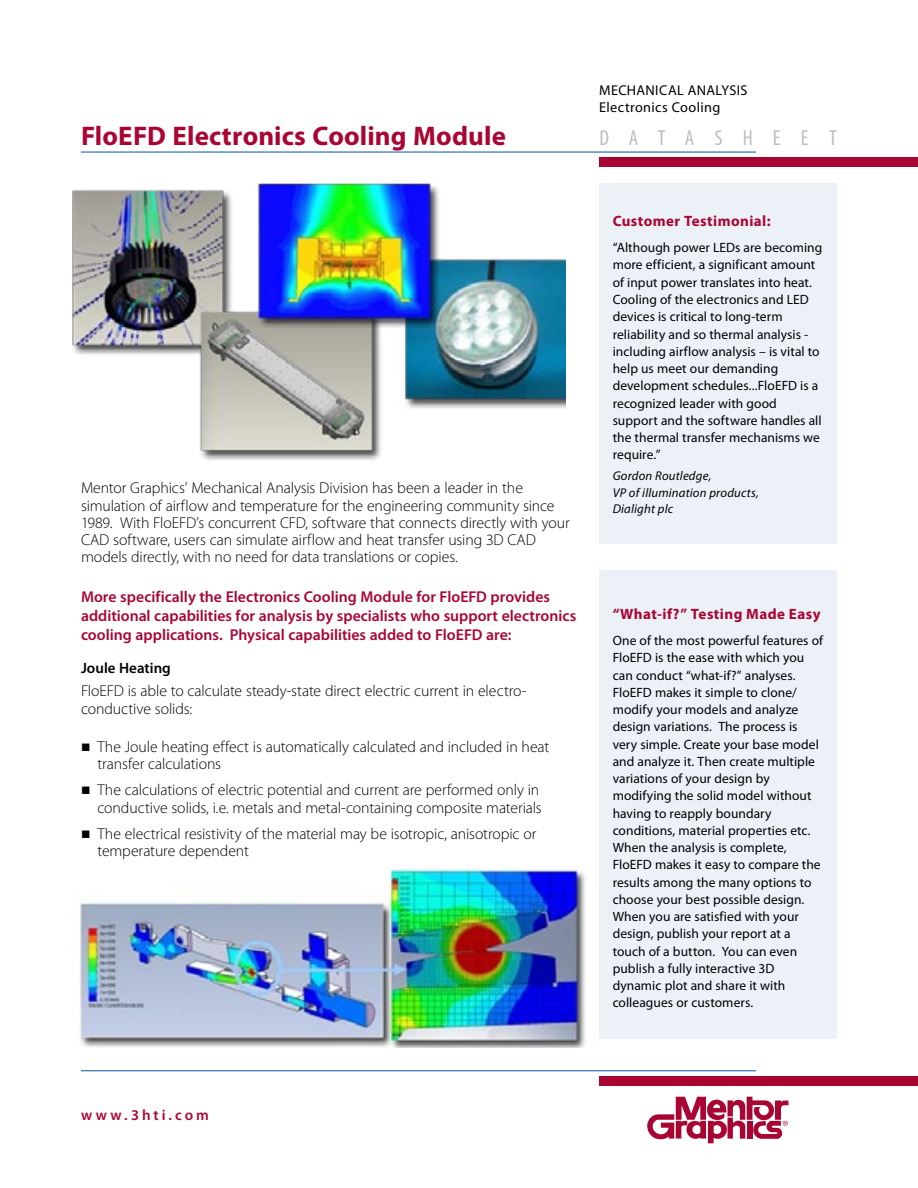
<style>
.page{position:relative;width:918px;height:1188px;background:#fff}
.page>*{position:absolute;margin:0;border:0;box-sizing:border-box;transform-origin:0 0}
.t1{font:700 27px "Myriad Pro";letter-spacing:.005em;color:#a90533}
.t2{font:condensed 21.75px "Myriad Pro";letter-spacing:.925em;color:#bcbec0}
.t3{font:300 15.75px/17.2px "Myriad Pro";letter-spacing:-.005em;color:#000}
.t4{font:600 15.75px/18.9px "Myriad Pro";color:#a90533}
.t5{font:700 15px "Myriad Pro";letter-spacing:.03em;color:#a90533}
.t6{font:600 15px "Myriad Pro";letter-spacing:.195em;color:#a90533}
.t7{font:600 15px "Myriad Pro";color:#000}
.t8{font:14.25px/17.2px "Myriad Pro";letter-spacing:.025em;color:#000}
.t9{font:13.5px/17.2px "Myriad Pro";letter-spacing:.005em;color:#000}
.t10{font:italic 12.75px/16.5px "Myriad Pro";letter-spacing:.015em;color:#000}
.s1{font-family:"Courier Std";font-weight:400}
</style>
<div class="page">
<div style="left:599px;top:157px;width:319px;height:10px;background:#a90533"></div>
<hr style="left:81px;top:152px;width:675px;height:1px;background:#00549e">
<div style="left:599px;top:1076px;width:319px;height:9px;background:#a90533"></div>
<hr style="left:81px;top:1071px;width:675px;height:1px;background:#00549e">
<svg style="left:647px;top:1097px;width:142px;height:46px"></svg>
<img style="left:80px;top:865px;width:505px;height:182px">
<img style="left:72px;top:183px;width:494px;height:277px">
<div style="left:599px;top:184px;width:238px;height:360px;background:#ebf1f7"></div>
<div style="left:599px;top:570px;width:238px;height:469px;background:#ebf1f7"></div>
<h1 class="t1" style="left:81px;top:118px;width:426px">FloEFD Electronics Cooling Module</h1>
<p class="t8" style="left:599px;top:81px;width:150px">MECHANICAL ANALYSIS<br>Electronics Cooling</p>
<h2 class="t2" style="left:599px;top:125px;width:239px">DATASHEET</h2>
<p class="t3" style="left:81px;top:479px;width:490px">Mentor Graphics’ Mechanical Analysis Division has been a leader in the simulation of airflow and temperature for the engineering community since 1989. With FloEFD’s concurrent CFD, software that connects directly with your CAD software, users can simulate airflow and heat transfer using 3D CAD models directly, with no need for data translations or copies.</p>
<p class="t4" style="left:81px;top:587px;width:497px">More specifically the Electronics Cooling Module for FloEFD provides additional capabilities for analysis by specialists who support electronics cooling applications. Physical capabilities added to FloEFD are:</p>
<p class="t7" style="left:81px;top:659px;width:91px">Joule Heating</p>
<p class="t3" style="left:81px;top:682px;width:447px">FloEFD is able to calculate steady-state direct electric current in electro&shy;conductive solids:</p>
<p class="t3" style="left:98px;top:738px;width:453px;text-indent:-17px"><span class="s1">■</span> The Joule heating effect is automatically calculated and included in heat transfer calculations</p>
<p class="t3" style="left:81px;top:781px;width:462px;text-align:right"><span class="s1">■</span> The calculations of electric potential and current are performed only in conductive solids, i.e. metals and metal-containing composite materials</p>
<p class="t3" style="left:98px;top:825px;width:440px;text-indent:-17px"><span class="s1">■</span> The electrical resistivity of the material may be isotropic, anisotropic or temperature dependent</p>
<p class="t5" style="left:613px;top:212px;width:159px">Customer Testimonial:</p>
<p class="t9" style="left:613px;top:239px;width:211px">“Although power LEDs are becoming more efficient, a significant amount of input power translates into heat.<br>Cooling of the electronics and LED devices is critical to long-term reliability and so thermal analysis - including airflow analysis – is vital to help us meet our demanding development schedules...FloEFD is a recognized leader with good support and the software handles all the thermal transfer mechanisms we require.”</p>
<p class="t10" style="left:613px;top:467px;width:148px">Gordon Routledge,<br>VP of illumination products,<br>Dialight plc</p>
<p class="t5" style="left:613px;top:604px;width:209px">“What-if?” Testing Made Easy</p>
<p class="t9" style="left:613px;top:632px;width:212px">One of the most powerful features of<br>FloEFD is the ease with which you can conduct “what-if?” analyses.<br>FloEFD makes it simple to clone/ modify your models and analyze design variations. The process is very simple. Create your base model and analyze it. Then create multiple variations of your design by modifying the solid model without having to reapply boundary conditions, material properties etc.<br>When the analysis is complete,<br>FloEFD makes it easy to compare the results among the many options to choose your best possible design.<br>When you are satisfied with your design, publish your report at a touch of a button. You can even publish a fully interactive 3D dynamic plot and share it with colleagues or customers.</p>
<p class="t6" style="left:81px;top:1105px;width:130px">www.3hti.com</p>
</div>
